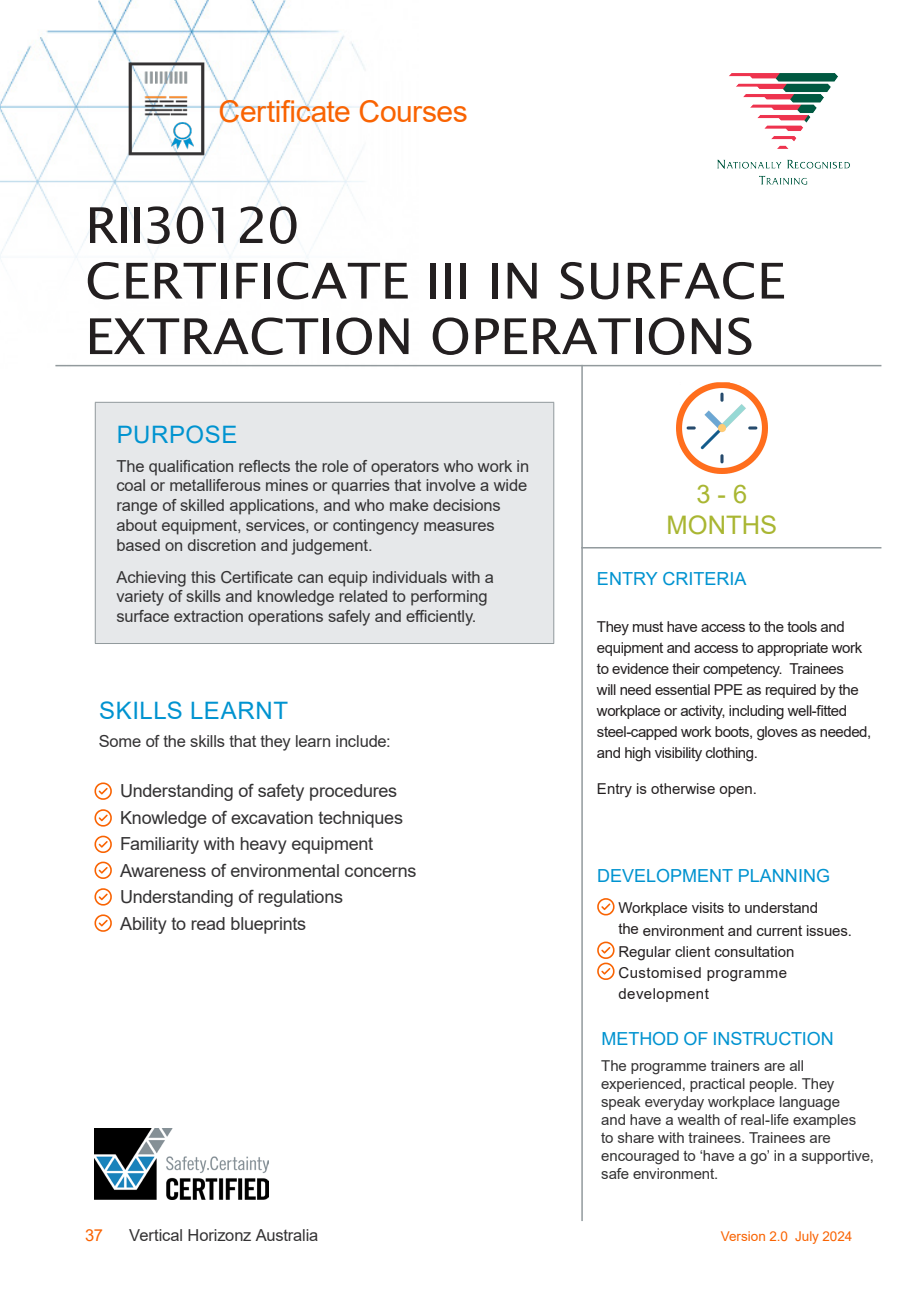
<style>
.page{position:relative;width:919px;height:1289px;background:#fff}
.page>*{position:absolute;margin:0;border:0;box-sizing:border-box;transform-origin:0 0}
.VHA_Title{font:49.35px "Lucida Sans";color:#231f20;scale:1.06 1}
.VHA_Title-2{font:49.35px "Lucida Sans";letter-spacing:-.04em;color:#231f20;scale:1.06 1}
.t1{font:30px "Arial";letter-spacing:-.015em;color:#f96302}
.t2{font:25.5px "Arial";color:#a9b632}
.Subheadings{font:24px "Arial";letter-spacing:.025em;color:#0093d0}
.body{font:18px "Arial";letter-spacing:-.015em;color:#333233}
.Subheadings-2{font:18px "Arial";color:#0093d0}
.Bullets_grey{font:16.5px/19.8px "Arial";letter-spacing:-.01em;color:#333233}
.body-2{font:16.5px "Arial";letter-spacing:-.01em;color:#333233}
.body-3{font:16.5px "Arial";color:#f96302}
.t3{font:15px/21px "Arial";letter-spacing:-.03em;color:#231f20}
.body-4{font:15px/18px "Arial";letter-spacing:-.005em;color:#333233}
.t4{font:15px "Arial";letter-spacing:-.01em;color:#231f20}
.t5{font:15px "Arial";color:#231f20}
.t6{font:15px "Arial";letter-spacing:.03em;color:#231f20}
.body-5{font:13.5px "Arial";color:#f96302}
</style>
<div class="page">
<img style="left:0;top:0;width:418px;height:367px">
<img style="left:717px;top:73px;width:133px;height:112px">
<hr style="left:55px;top:365px;width:826px;height:1px;background:#929a9d">
<hr style="left:581px;top:365px;width:1px;height:855px;background:#929a9d">
<hr style="left:581px;top:547px;width:300px;height:1px;background:#929a9d">
<svg style="left:94px;top:782px;width:18px;height:17px"></svg>
<svg style="left:94px;top:809px;width:18px;height:17px"></svg>
<svg style="left:94px;top:861px;width:18px;height:18px"></svg>
<svg style="left:94px;top:888px;width:18px;height:17px"></svg>
<svg style="left:94px;top:914px;width:18px;height:17px"></svg>
<svg style="left:94px;top:835px;width:18px;height:18px"></svg>
<div style="left:95px;top:402px;width:458px;height:241px;background:#e6e8ea"></div>
<hr style="left:95px;top:402px;width:459px;height:1px;background:#929a9d">
<hr style="left:95px;top:402px;width:1px;height:241px;background:#929a9d">
<hr style="left:553px;top:402px;width:1px;height:241px;background:#929a9d">
<hr style="left:95px;top:643px;width:459px;height:1px;background:#929a9d">
<img style="left:95px;top:1128px;width:173px;height:70px">
<svg style="left:597px;top:941px;width:17px;height:38px"></svg>
<svg style="left:597px;top:898px;width:17px;height:17px"></svg>
<img style="left:676px;top:382px;width:91px;height:91px">
<img style="left:125px;top:59px;width:83px;height:100px">
<p class="t1" style="left:218px;top:91px;width:250px">Certificate Courses</p>
<p class="VHA_Title-2" style="left:85px;top:197px;width:204px">RII30120</p>
<p class="VHA_Title" style="left:85px;top:253px;width:662px">CERTIFICATE III IN SURFACE</p>
<p class="VHA_Title" style="left:85px;top:308px;width:632px">EXTRACTION OPERATIONS</p>
<p class="Subheadings" style="left:117px;top:418px;width:122px">PURPOSE</p>
<p class="Bullets_grey" style="left:116px;top:456px;width:414px">The qualification reflects the role of operators who work in coal or metalliferous mines or quarries that involve a wide range of skilled applications, and who make decisions about equipment, services, or contingency measures based on discretion and judgement.</p>
<p class="Bullets_grey" style="left:116px;top:567px;width:379px">Achieving this Certificate can equip individuals with a variety of skills and knowledge related to performing surface extraction operations safely and efficiently.</p>
<p class="Subheadings" style="left:99px;top:694px;width:190px">SKILLS LEARNT</p>
<p class="body-2" style="left:99px;top:730px;width:293px">Some of the skills that they learn include:</p>
<p class="body" style="left:120px;top:778px;width:279px">Understanding of safety procedures</p>
<p class="body" style="left:120px;top:805px;width:284px">Knowledge of excavation techniques</p>
<p class="body" style="left:120px;top:831px;width:254px">Familiarity with heavy equipment</p>
<p class="body" style="left:120px;top:858px;width:298px">Awareness of environmental concerns</p>
<p class="body" style="left:120px;top:884px;width:224px">Understanding of regulations</p>
<p class="body" style="left:120px;top:911px;width:188px">Ability to read blueprints</p>
<p class="t2" style="left:696px;top:476px;width:53px">3 - 6</p>
<p class="t2" style="left:666px;top:507px;width:112px">MONTHS</p>
<p class="Subheadings-2" style="left:597px;top:566px;width:151px">ENTRY CRITERIA</p>
<p class="t3" style="left:597px;top:615px;width:276px">They must have access to the tools and equipment and access to appropriate work to evidence their competency. Trainees<br>will need essential PPE as required by the workplace or activity, including well-fitted steel-capped work boots, gloves as needed, and high visibility clothing.</p>
<p class="t5" style="left:597px;top:778px;width:162px">Entry is otherwise open.</p>
<p class="Subheadings-2" style="left:597px;top:863px;width:234px">DEVELOPMENT PLANNING</p>
<p class="t4" style="left:618px;top:897px;width:201px">Workplace visits to understand</p>
<p class="t4" style="left:618px;top:920px;width:235px">the environment and current issues.</p>
<p class="t5" style="left:618px;top:941px;width:177px">Regular client consultation</p>
<p class="t6" style="left:618px;top:962px;width:170px">Customised programme</p>
<p class="t6" style="left:618px;top:983px;width:92px">development</p>
<p class="Subheadings-2" style="left:601px;top:1026px;width:233px">METHOD OF INSTRUCTION</p>
<p class="body-4" style="left:601px;top:1056px;width:274px">The programme trainers are all experienced, practical people. They speak everyday workplace language<br>and have a wealth of real-life examples<br>to share with trainees. Trainees are encouraged to ‘have a go’ in a supportive, safe environment.</p>
<p class="body-3" style="left:85px;top:1223px;width:19px">37</p>
<p class="body-2" style="left:129px;top:1223px;width:190px">Vertical Horizonz Australia</p>
<p class="body-5" style="left:720px;top:1227px;width:133px">Version 2.0 July 2024</p>
</div>
